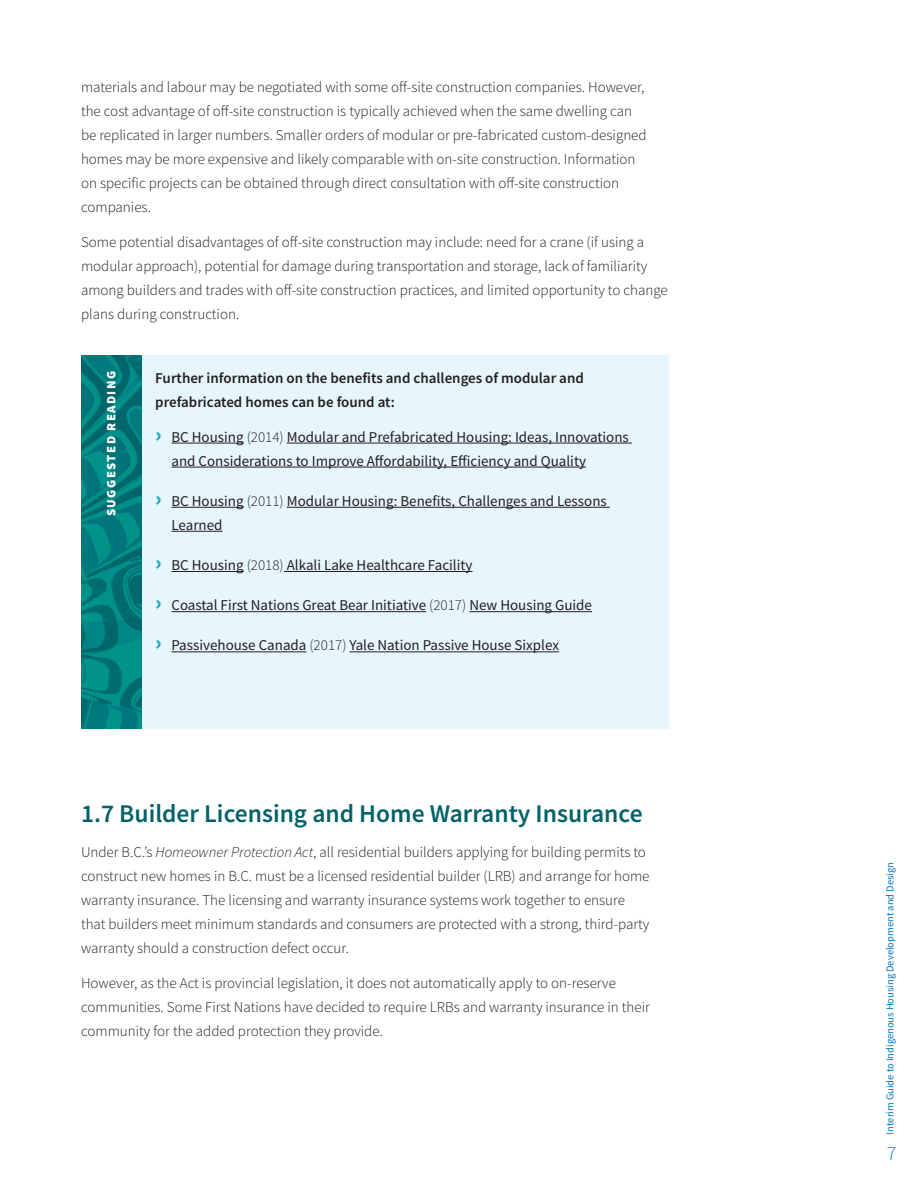
<style>
.page{position:relative;width:918px;height:1188px;background:#fff}
.page>*{position:absolute;margin:0;border:0;box-sizing:border-box;transform-origin:0 0}
.t1{font:600 25.5px "Source Sans Pro";color:#006169}
.t2{font:300 20.25px "Source Sans Pro";color:#089ad9}
.Body{font:300 15px/24px "Source Sans Pro";color:#231f20}
.t3{font:15px/24px "Source Sans Pro";color:#231f20}
.H3_-_Suggested_Readi{font:600 15px/24px "Source Sans Pro";color:#231f20}
.Suggested_Reading{font:900 12.75px "Source Sans Pro";letter-spacing:.11em;color:#fff}
.t4{font:10.5px "Source Sans Pro";color:#0076be}
.s1{font-weight:700;font-size:22.5px;color:#00abc8}
.s2{font-weight:300}
.s3{font-style:italic}
</style>
<div class="page">
<div style="left:139px;top:355px;width:529px;height:374px;background:#e7f5fc"></div>
<hr style="left:171px;top:443px;width:73px;height:1px;background:#231f20">
<hr style="left:287px;top:443px;width:345px;height:1px;background:#231f20">
<hr style="left:171px;top:467px;width:415px;height:1px;background:#231f20">
<hr style="left:171px;top:507px;width:73px;height:1px;background:#231f20">
<hr style="left:287px;top:507px;width:323px;height:1px;background:#231f20">
<hr style="left:171px;top:531px;width:52px;height:1px;background:#231f20">
<hr style="left:171px;top:571px;width:73px;height:1px;background:#231f20">
<hr style="left:284px;top:571px;width:189px;height:1px;background:#231f20">
<hr style="left:171px;top:611px;width:255px;height:1px;background:#231f20">
<hr style="left:469px;top:611px;width:123px;height:1px;background:#231f20">
<hr style="left:171px;top:651px;width:135px;height:1px;background:#231f20">
<hr style="left:350px;top:651px;width:209px;height:1px;background:#231f20">
<img style="left:81px;top:355px;width:60px;height:374px">
<p class="Body" style="left:81px;top:75px;width:567px">materials and labour may be negotiated with some off-site construction companies. However, the cost advantage of off-site construction is typically achieved when the same dwelling can be replicated in larger numbers. Smaller orders of modular or pre-fabricated custom-designed homes may be more expensive and likely comparable with on-site construction. Information on specific projects can be obtained through direct consultation with off-site construction companies.</p>
<p class="Body" style="left:81px;top:230px;width:588px">Some potential disadvantages of off-site construction may include: need for a crane (if using a modular approach), potential for damage during transportation and storage, lack of familiarity among builders and trades with off-site construction practices, and limited opportunity to change plans during construction.</p>
<p class="Suggested_Reading" style="left:102px;top:516px;width:147px;rotate:-90deg">SUGGESTED READING</p>
<p class="H3_-_Suggested_Readi" style="left:155px;top:366px;width:430px">Further information on the benefits and challenges of modular and prefabricated homes can be found at:</p>
<p class="t3" style="left:171px;top:425px;width:459px;text-indent:-16px"><span class="s1">›</span> BC Housing <span class="s2">(2014)</span> Modular and Prefabricated Housing: Ideas, Innovations and Considerations to Improve Affordability, Efficiency and Quality</p>
<p class="t3" style="left:171px;top:489px;width:437px;text-indent:-16px"><span class="s1">›</span> BC Housing <span class="s2">(2011)</span> Modular Housing: Benefits, Challenges and Lessons<br>Learned</p>
<p class="t3" style="left:155px;top:553px;width:319px"><span class="s1">›</span> BC Housing <span class="s2">(2018)</span> Alkali Lake Healthcare Facility</p>
<p class="t3" style="left:155px;top:593px;width:438px"><span class="s1">›</span> Coastal First Nations Great Bear Initiative <span class="s2">(2017)</span> New Housing Guide</p>
<p class="t3" style="left:155px;top:633px;width:405px"><span class="s1">›</span> Passivehouse Canada <span class="s2">(2017)</span> Yale Nation Passive House Sixplex</p>
<h2 class="t1" style="left:81px;top:797px;width:563px">1.7 Builder Licensing and Home Warranty Insurance</h2>
<p class="Body" style="left:81px;top:840px;width:570px">Under B.C.’s <span class="s3">Homeowner Protection Act</span>, all residential builders applying for building permits to construct new homes in B.C. must be a licensed residential builder (LRB) and arrange for home warranty insurance. The licensing and warranty insurance systems work together to ensure that builders meet minimum standards and consumers are protected with a strong, third-party warranty should a construction defect occur.</p>
<p class="Body" style="left:81px;top:971px;width:570px">However, as the Act is provincial legislation, it does not automatically apply to on-reserve communities. Some First Nations have decided to require LRBs and warranty insurance in their community for the added protection they provide.</p>
<p class="t4" style="left:883px;top:1135px;width:274px;rotate:-90deg">Interim Guide to Indigenous Housing Development and Design</p>
<h2 class="t2" style="left:887px;top:1141px;width:11px">7</h2>
</div>
